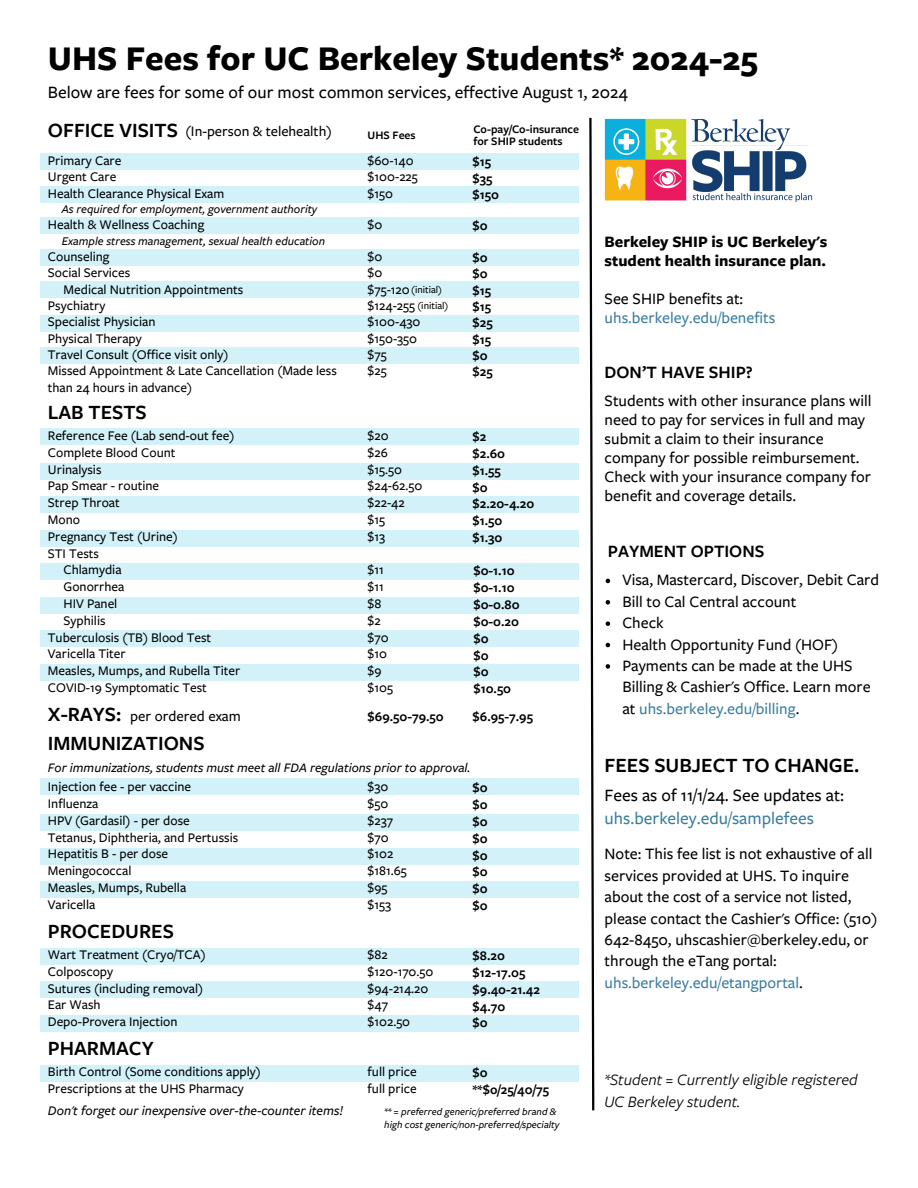
<style>
.page{position:relative;width:918px;height:1188px;background:#fff}
.page>*{position:absolute;margin:0;border:0;box-sizing:border-box;transform-origin:0 0}
.t1{font:700 36px "Freight Sans Pro";color:#000}
.t2{font:600 21px "Freight Sans Pro";color:#000}
.t3{font:500 18px/22.5px "Freight Sans Pro";color:#000}
.t4{font:600 18px "Freight Sans Pro";color:#000}
.t5{font:500 16.5px/21.3px "Freight Sans Pro";color:#000}
.t6{font:italic 16.5px/21.3px "Freight Sans Pro";color:#000}
.t7{font:700 16.5px/19.2px "Freight Sans Pro";color:#000}
.t8{font:500 16.5px/19.2px "Freight Sans Pro";color:#3b7ea1}
.t9{font:500 15.15px "Freight Sans Pro";color:#000}
.t10{font:500 15px "Freight Sans Pro";color:#000}
.t11{font:500 13.8px/16.8px "Freight Sans Pro";color:#000}
.t12{font:600 13.8px/16.8px "Freight Sans Pro";color:#000}
.t13{font:italic 500 13.8px "Freight Sans Pro";color:#000}
.t14{font:italic 500 13.5px "Freight Sans Pro";color:#000}
.t15{font:italic 500 12.3px "Freight Sans Pro";color:#000}
.t16{font:600 11.85px/11.9px "Freight Sans Pro";color:#000}
.t17{font:italic 500 10.5px/13.2px "Freight Sans Pro";color:#000}
.t18{font:500 10.5px "Freight Sans Pro";color:#000}
.s1{color:#000}
.s2{color:#3b7ea1}
</style>
<div class="page">
<img style="left:605px;top:118px;width:208px;height:83px">
<svg style="left:589px;top:117px;width:6px;height:994px"></svg>
<div style="left:41px;top:153px;width:538px;height:17px;background:#d2f1f8"></div>
<div style="left:41px;top:186px;width:538px;height:17px;background:#d2f1f8"></div>
<div style="left:41px;top:218px;width:538px;height:16px;background:#d2f1f8"></div>
<div style="left:41px;top:249px;width:538px;height:17px;background:#d2f1f8"></div>
<div style="left:41px;top:281px;width:538px;height:17px;background:#d2f1f8"></div>
<div style="left:41px;top:315px;width:538px;height:16px;background:#d2f1f8"></div>
<div style="left:41px;top:347px;width:538px;height:17px;background:#d2f1f8"></div>
<div style="left:41px;top:428px;width:538px;height:17px;background:#d2f1f8"></div>
<div style="left:41px;top:463px;width:538px;height:16px;background:#d2f1f8"></div>
<div style="left:41px;top:496px;width:538px;height:17px;background:#d2f1f8"></div>
<div style="left:41px;top:530px;width:538px;height:17px;background:#d2f1f8"></div>
<div style="left:41px;top:563px;width:538px;height:17px;background:#d2f1f8"></div>
<div style="left:41px;top:597px;width:538px;height:17px;background:#d2f1f8"></div>
<div style="left:41px;top:630px;width:538px;height:17px;background:#d2f1f8"></div>
<div style="left:41px;top:664px;width:538px;height:17px;background:#d2f1f8"></div>
<div style="left:41px;top:778px;width:538px;height:17px;background:#d2f1f8"></div>
<div style="left:41px;top:814px;width:538px;height:17px;background:#d2f1f8"></div>
<div style="left:41px;top:848px;width:538px;height:17px;background:#d2f1f8"></div>
<div style="left:41px;top:882px;width:538px;height:16px;background:#d2f1f8"></div>
<div style="left:41px;top:948px;width:538px;height:17px;background:#d2f1f8"></div>
<div style="left:41px;top:981px;width:538px;height:17px;background:#d2f1f8"></div>
<div style="left:41px;top:1015px;width:538px;height:17px;background:#d2f1f8"></div>
<div style="left:41px;top:1065px;width:538px;height:17px;background:#d2f1f8"></div>
<svg style="left:606px;top:579px;width:4px;height:4px"></svg>
<svg style="left:606px;top:600px;width:4px;height:5px"></svg>
<svg style="left:606px;top:621px;width:4px;height:5px"></svg>
<svg style="left:606px;top:643px;width:4px;height:4px"></svg>
<svg style="left:606px;top:664px;width:4px;height:5px"></svg>
<h1 class="t1" style="left:48px;top:33px;width:712px">UHS Fees for UC Berkeley Students* 2024-25</h1>
<h4 class="t3" style="left:48px;top:81px;width:581px">Below are fees for some of our most common services, effective August 1, 2024</h4>
<h6 class="t2" style="left:48px;top:116px;width:132px">OFFICE VISITS</h6>
<p class="t10" style="left:186px;top:122px;width:148px">(In-person &amp; telehealth)</p>
<h6 class="t11" style="left:48px;top:153px;width:178px;line-height:16.4px">Primary Care<br>Urgent Care<br>Health Clearance Physical Exam</h6>
<h6 class="t15" style="left:62px;top:201px;width:257px">As required for employment, government authority</h6>
<h6 class="t11" style="left:48px;top:217px;width:158px">Health &amp; Wellness Coaching</h6>
<h6 class="t15" style="left:62px;top:233px;width:265px">Example stress management, sexual health education</h6>
<h6 class="t11" style="left:48px;top:248px;width:63px">Counseling</h6>
<h6 class="t11" style="left:48px;top:265px;width:84px">Social Services</h6>
<h6 class="t11" style="left:64px;top:281px;width:181px">Medical Nutrition Appointments</h6>
<h6 class="t11" style="left:48px;top:297px;width:59px">Psychiatry</h6>
<h6 class="t11" style="left:48px;top:314px;width:109px">Specialist Physician</h6>
<h6 class="t11" style="left:48px;top:330px;width:95px">Physical Therapy</h6>
<h6 class="t11" style="left:48px;top:346px;width:182px">Travel Consult (Office visit only)</h6>
<h6 class="t11" style="left:48px;top:363px;width:290px">Missed Appointment &amp; Late Cancellation (Made less</h6>
<h6 class="t11" style="left:48px;top:379px;width:146px">than 24 hours in advance)</h6>
<h2 class="t2" style="left:48px;top:398px;width:100px">LAB TESTS</h2>
<h6 class="t11" style="left:48px;top:427px;width:188px">Reference Fee (Lab send-out fee)<br>Complete Blood Count<br>Urinalysis<br>Pap Smear - routine<br>Strep Throat<br>Mono<br>Pregnancy Test (Urine)<br>STI Tests</h6>
<h6 class="t11" style="left:64px;top:561px;width:60px">Chlamydia</h6>
<h6 class="t11" style="left:64px;top:578px;width:62px">Gonorrhea</h6>
<h6 class="t11" style="left:64px;top:595px;width:55px">HIV Panel</h6>
<h6 class="t11" style="left:64px;top:612px;width:44px">Syphilis</h6>
<h6 class="t11" style="left:48px;top:629px;width:165px">Tuberculosis (TB) Blood Test</h6>
<h6 class="t11" style="left:48px;top:646px;width:79px">Varicella Titer</h6>
<h6 class="t11" style="left:48px;top:663px;width:194px">Measles, Mumps, and Rubella Titer<br>COVID-19 Symptomatic Test</h6>
<h2 class="t2" style="left:48px;top:700px;width:75px">X-RAYS:</h2>
<h6 class="t9" style="left:130px;top:707px;width:112px">per ordered exam</h6>
<h6 class="t2" style="left:48px;top:729px;width:158px">IMMUNIZATIONS</h6>
<h2 class="t16" style="left:368px;top:128px;width:50px">UHS Fees</h2>
<h6 class="t11" style="left:368px;top:153px;width:52px;line-height:16.4px">$60-140 $100-225 $150</h6>
<h6 class="t11" style="left:368px;top:217px;width:16px">$0</h6>
<h6 class="t11" style="left:368px;top:249px;width:54px;line-height:16.4px">$0<br>$0 $75-120 $124-255 $100-430 $150-350 $75</h6>
<h6 class="t11" style="left:368px;top:363px;width:21px">$25</h6>
<h6 class="t18" style="left:411px;top:284px;width:32px">(initial)</h6>
<h2 class="t18" style="left:417px;top:299px;width:32px">(initial)</h2>
<h6 class="t11" style="left:368px;top:427px;width:56px">$20<br>$26 $15.50 $24-62.50 $22-42 $15<br>$13</h6>
<h6 class="t11" style="left:368px;top:561px;width:27px">$11 $11 $8 $2 $70 $10 $9 $105</h6>
<h6 class="t12" style="left:368px;top:708px;width:78px">$69.50-79.50</h6>
<h4 class="t16" style="left:473px;top:122px;width:107px">Co-pay/Co-insurance for SHIP students</h4>
<h3 class="t12" style="left:473px;top:153px;width:28px;line-height:16.4px">$15 $35 $150</h3>
<h3 class="t12" style="left:473px;top:217px;width:17px">$0</h3>
<h3 class="t12" style="left:473px;top:249px;width:20px;line-height:16.4px">$0 $0 $15 $15</h3>
<p class="t12" style="left:473px;top:314px;width:22px;line-height:16.4px">$25 $15 $0 $25</p>
<h2 class="t12" style="left:473px;top:428px;width:63px">$2<br>$2.60 $1.55<br>$0 $2.20-4.20 $1.50 $1.30</h2>
<h4 class="t12" style="left:473px;top:562px;width:48px">$0-1.10 $0-1.10 $0-0.80 $0-0.20 $0<br>$0<br>$0 $10.50</h4>
<p class="t12" style="left:473px;top:708px;width:62px">$6.95-7.95</p>
<p class="t14" style="left:48px;top:759px;width:424px">For immunizations, students must meet all FDA regulations prior to approval.</p>
<h6 class="t11" style="left:48px;top:778px;width:192px">Injection fee - per vaccine<br>Influenza<br>HPV (Gardasil) - per dose<br>Tetanus, Diphtheria, and Pertussis<br>Hepatitis B - per dose<br>Meningococcal<br>Measles, Mumps, Rubella<br>Varicella</h6>
<h6 class="t11" style="left:48px;top:946px;width:159px">Wart Treatment (Cryo/TCA)<br>Colposcopy<br>Sutures (including removal)<br>Ear Wash<br>Depo-Provera Injection</h6>
<h2 class="t11" style="left:48px;top:1063px;width:215px">Birth Control (Some conditions apply)<br>Prescriptions at the UHS Pharmacy</h2>
<p class="t2" style="left:48px;top:917px;width:128px">PROCEDURES</p>
<p class="t2" style="left:48px;top:1034px;width:107px">PHARMACY</p>
<h6 class="t11" style="left:368px;top:778px;width:41px">$30 $50 $237 $70 $102 $181.65 $95 $153</h6>
<h6 class="t11" style="left:368px;top:946px;width:67px">$82 $120-170.50 $94-214.20 $47 $102.50</h6>
<h2 class="t11" style="left:368px;top:1063px;width:51px">full price full price</h2>
<p class="t12" style="left:473px;top:779px;width:17px;text-align:justify">$0 $0 $0 $0 $0 $0 $0 $0</p>
<p class="t12" style="left:473px;top:946px;width:69px">$8.20 $12-17.05 $9.40-21.42 $4.70<br>$0</p>
<p class="t12" style="left:473px;top:1064px;width:78px">$0 **$o/25/40/75</p>
<h6 class="t13" style="left:48px;top:1101px;width:297px">Don't forget our inexpensive over-the-counter items!</h6>
<h6 class="t17" style="left:384px;top:1105px;width:177px">** = preferred generic/preferred brand &amp; high cost generic/non-preferred/specialty</h6>
<h6 class="t7" style="left:605px;top:231px;width:224px">Berkeley SHIP is UC Berkeley's student health insurance plan.</h6>
<h6 class="t8" style="left:605px;top:289px;width:172px"><span class="s1">See SHIP benefits at: </span>uhs.berkeley.edu/benefits</h6>
<h3 class="t4" style="left:605px;top:360px;width:150px">DON’T HAVE SHIP?</h3>
<h6 class="t5" style="left:605px;top:391px;width:269px;line-height:19.2px">Students with other insurance plans will need to pay for services in full and may submit a claim to their insurance company for possible reimbursement.<br>Check with your insurance company for benefit and coverage details.</h6>
<h6 class="t4" style="left:608px;top:538px;width:158px">PAYMENT OPTIONS</h6>
<p class="t5" style="left:622px;top:570px;width:258px">Visa, Mastercard, Discover, Debit Card</p>
<p class="t5" style="left:622px;top:591px;width:175px">Bill to Cal Central account</p>
<p class="t5" style="left:622px;top:612px;width:43px">Check</p>
<h4 class="t5" style="left:622px;top:634px;width:217px">Health Opportunity Fund (HOF)</h4>
<h4 class="t5" style="left:622px;top:655px;width:250px">Payments can be made at the UHS<br>Billing &amp; Cashier's Office. Learn more at <span class="s2">uhs.berkeley.edu/billing</span>.</h4>
<h6 class="t2" style="left:605px;top:751px;width:256px">FEES SUBJECT TO CHANGE.</h6>
<h6 class="t3" style="left:605px;top:785px;width:241px">Fees as of 11/1/24. See updates at: <span class="s2">uhs.berkeley.edu/samplefees</span></h6>
<p class="t5" style="left:605px;top:844px;width:274px">Note: This fee list is not exhaustive of all services provided at UHS. To inquire about the cost of a service not listed, please contact the Cashier's Office: (510)<br>642-8450, uhscashier@berkeley.edu, or through the eTang portal: <span class="s2">uhs.berkeley.edu/etangportal</span>.</p>
<h6 class="t6" style="left:605px;top:1069px;width:255px">*Student = Currently eligible registered<br>UC Berkeley student.</h6>
</div>
